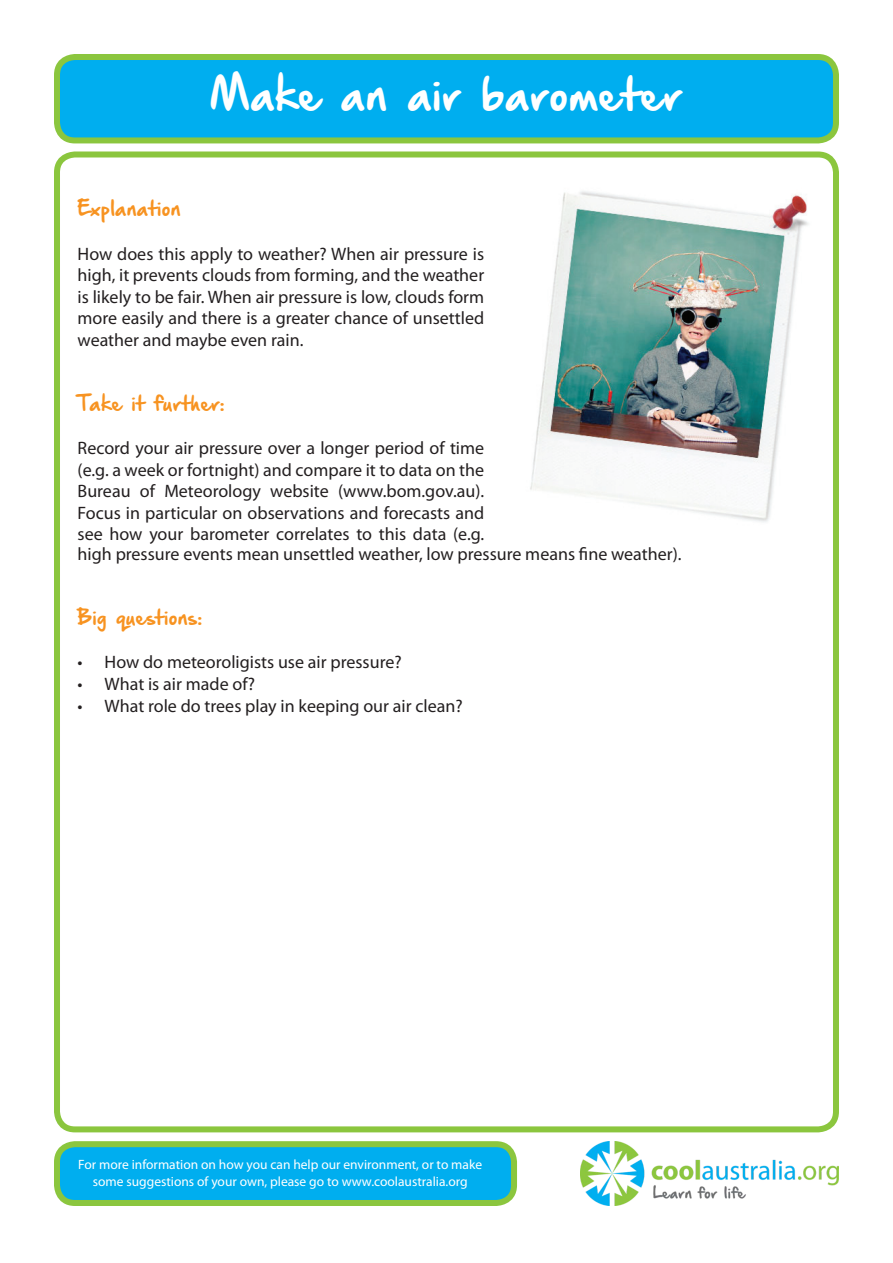
<style>
.page{position:relative;width:893px;height:1263px;background:#fff}
.page>*{position:absolute;margin:0;border:0;box-sizing:border-box;transform-origin:0 0}
.t1{font:39px "Hand Of Sean Demo";color:#fff}
.t2{font:18px/21.6px "Myriad Pro";color:#231f20;text-align:justify}
.t3{font:18px "Hand Of Sean Demo";color:#f79321}
.t4{font:13.5px/16.2px "Myriad Pro";color:#fff;text-align:center}
</style>
<div class="page">
<div style="left:57px;top:1144px;width:457px;height:59px;background:#00aeef;border-radius:18px"></div>
<div style="left:54px;top:1141px;width:463px;height:65px;border:6px solid #8bc63e;border-radius:18px"></div>
<div style="left:57px;top:57px;width:779px;height:83px;background:#00aeef;border-radius:18px"></div>
<div style="left:54px;top:54px;width:785px;height:89px;border:6px solid #8bc63e;border-radius:18px"></div>
<div style="left:54px;top:151px;width:785px;height:981px;border:6px solid #8bc63e;border-radius:18px"></div>
<img style="left:530px;top:191px;width:278px;height:331px">
<img style="left:580px;top:1141px;width:258px;height:64px">
<h1 class="t1" style="left:210px;top:74px;width:474px">Make an air barometer</h1>
<p class="t3" style="left:78px;top:200px;width:105px">Explanation</p>
<p class="t2" style="left:78px;top:242px;width:408px">How does this apply to weather? When air pressure is high, it prevents clouds from forming, and the weather is likely to be fair. When air pressure is low, clouds form more easily and there is a greater chance of unsettled weather and maybe even rain.</p>
<p class="t3" style="left:78px;top:394px;width:148px">Take it further:</p>
<p class="t2" style="left:78px;top:437px;width:408px">Record your air pressure over a longer period of time (e.g. a week or fortnight) and compare it to data on the Bureau of Meteorology website (www.bom.gov.au).<br>Focus in particular on observations and forecasts and see how your barometer correlates to this data (e.g.</p>
<p class="t2" style="left:78px;top:543px;width:605px">high pressure events mean unsettled weather, low pressure means fine weather).</p>
<p class="t3" style="left:78px;top:608px;width:126px">Big questions:</p>
<p class="t2" style="left:78px;top:651px;width:326px">• How do meteoroligists use air pressure?</p>
<p class="t2" style="left:78px;top:673px;width:179px">• What is air made of?</p>
<p class="t2" style="left:78px;top:694px;width:387px">• What role do trees play in keeping our air clean?</p>
<p class="t4" style="left:78px;top:1156px;width:405px">For more information on how you can help our environment, or to make some suggestions of your own, please go to www.coolaustralia.org</p>
</div>
